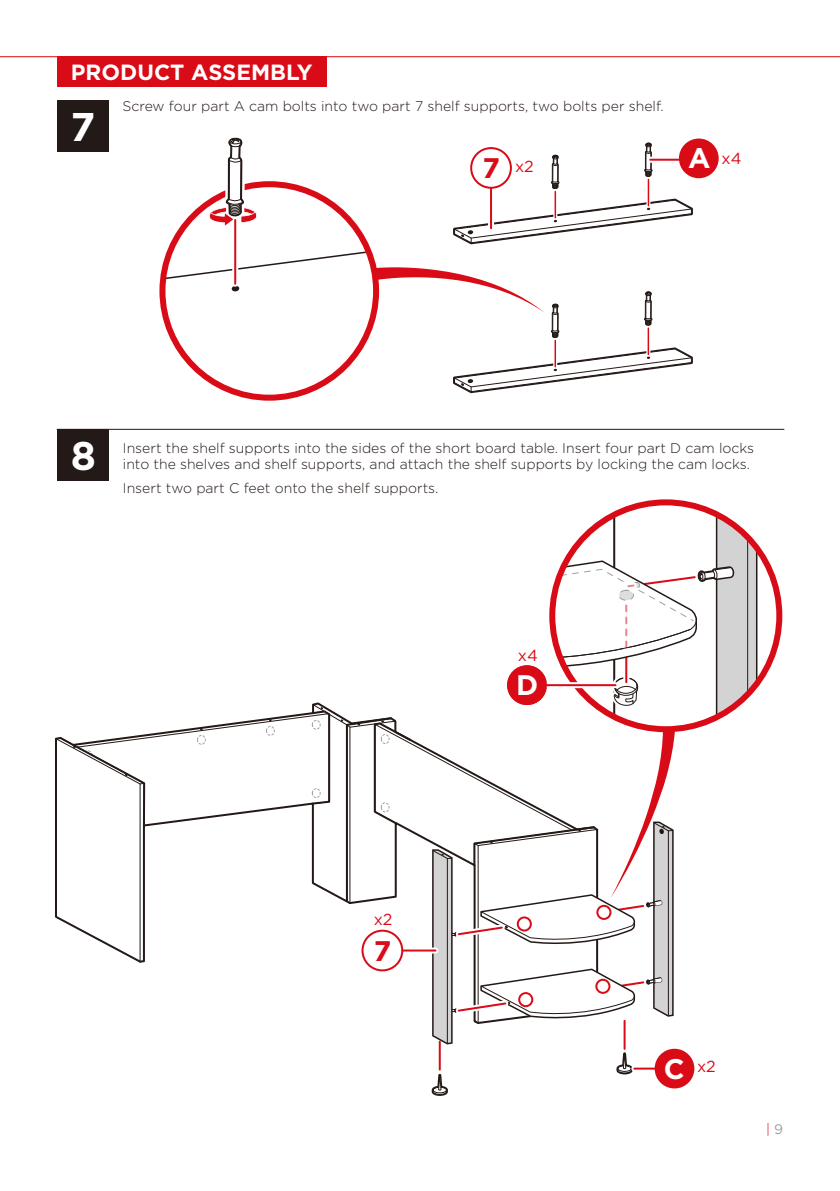
<style>
.page{position:relative;width:840px;height:1191px;background:#fff}
.page>*{position:absolute;margin:0;border:0;box-sizing:border-box;transform-origin:0 0}
.t1{font:700 40px "Gotham";color:#fff}
.t2{font:700 28.2px "Gotham";color:#fff}
.t3{font:700 28.2px "Gotham";color:#d90b17}
.t4{font:700 22px "Gotham";color:#fff}
.t5{font:16px "Gotham";color:#d90b17}
.t6{font:300 14px/16px "Gotham";color:#231916}
.t7{font:300 13.8px "Gotham";color:#d90b17}
.s1{font-weight:700;font-size:28.2px}
.s2{font-weight:700;font-size:28.2px;color:#fff}
.s3{font-weight:400;color:#9fa0a0}
</style>
<div class="page">
<div style="left:57px;top:57px;width:269px;height:30px;background:#d90b17"></div>
<hr style="left:0;top:56px;width:839px;height:1px;background:#d90b17">
<div style="left:57px;top:101px;width:51px;height:51px;background:#231916"></div>
<div style="left:231px;top:286px;width:8px;height:6px;background:#231916;border-radius:50%"></div>
<svg style="left:165px;top:250px;width:203px;height:30px"></svg>
<div style="left:159px;top:181px;width:220px;height:220px;border:6px solid #d90b17;border-radius:50%"></div>
<svg style="left:232px;top:226px;width:6px;height:58px"></svg>
<hr style="left:234px;top:220px;width:2px;height:64px;background:#d90b17">
<svg style="left:209px;top:137px;width:48px;height:89px"></svg>
<svg style="left:453px;top:142px;width:239px;height:103px"></svg>
<svg style="left:487px;top:189px;width:6px;height:39px"></svg>
<hr style="left:489px;top:188px;width:2px;height:40px;background:#d90b17">
<svg style="left:650px;top:157px;width:28px;height:6px"></svg>
<hr style="left:650px;top:159px;width:28px;height:2px;background:#d90b17">
<div style="left:471px;top:148px;width:39px;height:40px;background:#fff;border-radius:50%"></div>
<div style="left:470px;top:147px;width:41px;height:42px;border:2px solid #d90b17;border-radius:50%"></div>
<div style="left:678px;top:138px;width:40px;height:40px;background:#d90b17;border-radius:50%"></div>
<svg style="left:374px;top:267px;width:318px;height:127px"></svg>
<svg style="left:440px;top:1044px;width:1px;height:25px"></svg>
<hr style="left:438px;top:1041px;width:2px;height:28px;background:#d90b17">
<hr style="left:623px;top:1020px;width:2px;height:28px;background:#d90b17">
<svg style="left:431px;top:1073px;width:16px;height:23px"></svg>
<svg style="left:616px;top:1052px;width:16px;height:23px"></svg>
<svg style="left:634px;top:1069px;width:20px;height:1px"></svg>
<hr style="left:634px;top:1067px;width:30px;height:2px;background:#d90b17">
<div style="left:654px;top:1048px;width:40px;height:40px;background:#d90b17;border-radius:50%"></div>
<hr style="left:57px;top:429px;width:726px;height:1px;background:#231916">
<div style="left:57px;top:429px;width:51px;height:52px;background:#231916"></div>
<svg style="left:55px;top:502px;width:702px;height:542px"></svg>
<h3 class="t4" style="left:71px;top:58px;width:243px">PRODUCT ASSEMBLY</h3>
<h1 class="t1" style="left:70px;top:100px;width:26px">7</h1>
<p class="t6" style="left:122px;top:97px;width:542px">Screw four part A cam bolts into two part 7 shelf supports, two bolts per shelf.</p>
<p class="t5" style="left:482px;top:156px;width:53px"><span class="s1">7</span> x2</p>
<h2 class="t2" style="left:688px;top:139px;width:24px">A</h2>
<p class="t5" style="left:721px;top:148px;width:21px">x4</p>
<h1 class="t1" style="left:71px;top:429px;width:27px">8</h1>
<p class="t6" style="left:123px;top:440px;width:632px">Insert the shelf supports into the sides of the short board table. Insert four part D cam locks into the shelves and shelf supports, and attach the shelf supports by locking the cam locks.</p>
<p class="t6" style="left:123px;top:480px;width:317px">Insert two part C feet onto the shelf supports.</p>
<p class="t5" style="left:517px;top:645px;width:21px">x4</p>
<h2 class="t2" style="left:516px;top:666px;width:24px">D</h2>
<p class="t5" style="left:373px;top:909px;width:20px">x2</p>
<h2 class="t3" style="left:374px;top:932px;width:19px">7</h2>
<p class="t5" style="left:663px;top:1055px;width:54px"><span class="s2">C</span> x2</p>
<p class="t7" style="left:765px;top:1120px;width:19px">| <span class="s3">9</span></p>
</div>
